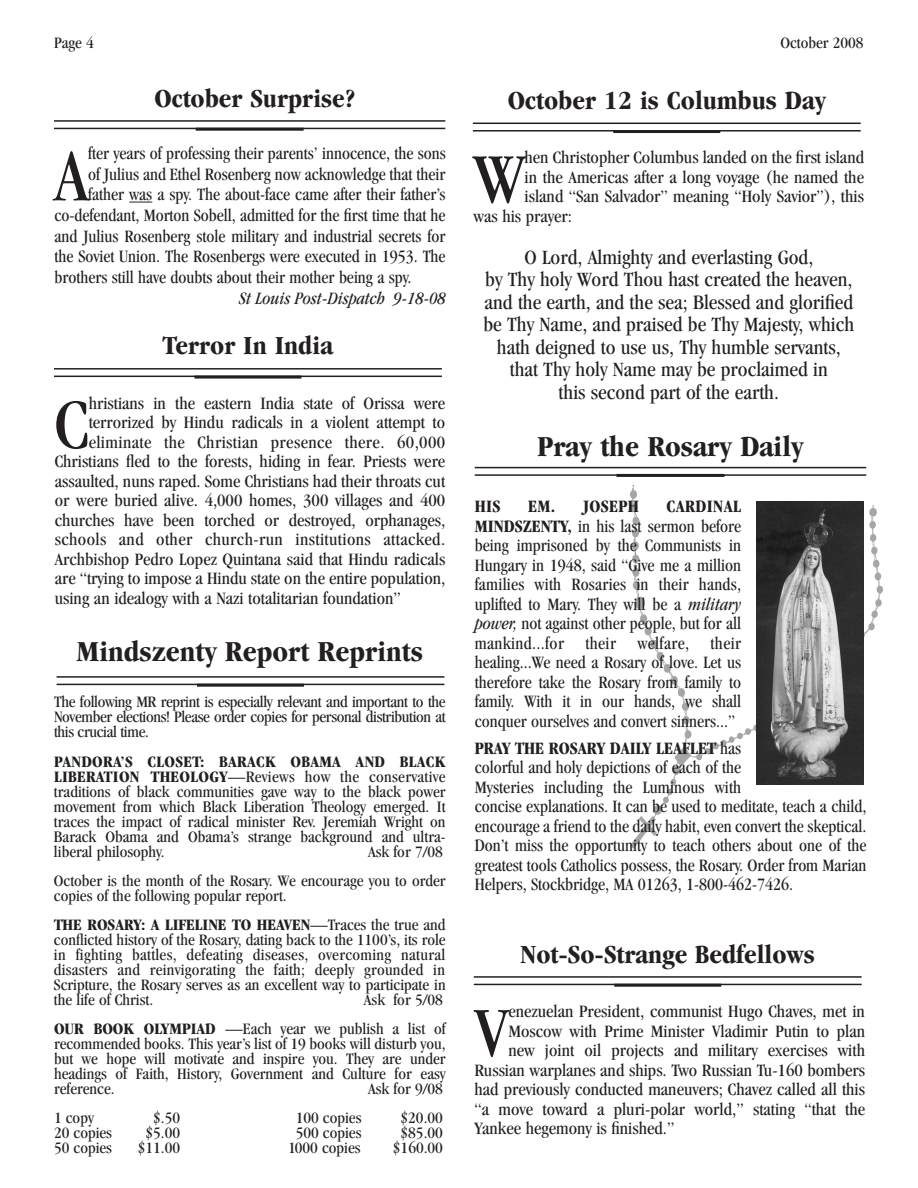
<style>
.page{position:relative;width:918px;height:1188px;background:#fff}
.page>*{position:absolute;margin:0;border:0;box-sizing:border-box;transform-origin:0 0}
.t1{font:condensed 76.5px "Garamond";color:#231f20}
.t2{font:condensed 73.05px "Garamond";color:#231f20;scale:1.05 1}
.t3{font:700 condensed 30px "Garamond";color:#231f20;scale:1.05 1}
.t4{font:700 condensed 27px "Garamond";color:#231f20;scale:1.05 1}
.t5{font:condensed 21px/22.5px "Garamond";color:#231f20;text-align:center;scale:1.05 1}
.t6{font:condensed 18px/19.5px "Garamond";color:#231f20;text-align:justify}
.t7{font:condensed 18px "Garamond";color:#231f20;scale:1.05 1}
.t8{font:condensed 18px "Garamond";letter-spacing:.02em;color:#231f20;scale:1.05 1}
.t9{font:italic condensed 18px "Garamond";color:#231f20}
.t10{font:700 condensed 18px "Garamond";letter-spacing:.02em;color:#231f20}
.t11{font:condensed 16.5px/15px "Garamond";color:#231f20;text-align:justify;scale:1.05 1}
.s1{font-weight:700}
.s2{font-style:italic}
.s3{color:#fff}
</style>
<div class="page">
<svg style="left:129px;top:202px;width:23px;height:1px"></svg>
<hr style="left:54px;top:120px;width:391px;height:2px;background:#231f20">
<hr style="left:54px;top:128px;width:391px;height:1px;background:#231f20">
<hr style="left:196px;top:128px;width:108px;height:3px;background:#231f20">
<hr style="left:473px;top:123px;width:388px;height:1px;background:#231f20">
<hr style="left:473px;top:130px;width:388px;height:2px;background:#231f20">
<hr style="left:613px;top:130px;width:107px;height:3px;background:#231f20">
<hr style="left:57px;top:676px;width:387px;height:2px;background:#231f20">
<hr style="left:57px;top:684px;width:387px;height:1px;background:#231f20">
<hr style="left:197px;top:684px;width:107px;height:3px;background:#231f20">
<hr style="left:474px;top:976px;width:388px;height:2px;background:#231f20">
<hr style="left:474px;top:984px;width:388px;height:1px;background:#231f20">
<hr style="left:614px;top:984px;width:107px;height:3px;background:#231f20">
<hr style="left:54px;top:368px;width:388px;height:2px;background:#231f20">
<hr style="left:54px;top:376px;width:388px;height:1px;background:#231f20">
<hr style="left:194px;top:376px;width:107px;height:3px;background:#231f20">
<img style="left:630px;top:486px;width:253px;height:363px">
<img style="left:756px;top:501px;width:107px;height:283px">
<hr style="left:475px;top:467px;width:391px;height:1px;background:#231f20">
<hr style="left:475px;top:474px;width:391px;height:2px;background:#231f20">
<hr style="left:616px;top:474px;width:108px;height:3px;background:#231f20">
<p class="t11" style="left:54px;top:36px;width:39px">Page 4</p>
<p class="t11" style="left:781px;top:36px;width:81px">October 2008</p>
<h3 class="t4" style="left:154px;top:88px;width:193px">October Surprise?</h3>
<h1 class="t1" style="left:54px;top:147px;width:35px">A</h1>
<h3 class="t4" style="left:508px;top:90px;width:304px">October 12 is Columbus Day</h3>
<p class="t6" style="left:88px;top:145px;width:359px">fter years of professing their parents’ innocence, the sons</p>
<p class="t6" style="left:88px;top:165px;width:359px">of Julius and Ethel Rosenberg now acknowledge that their</p>
<p class="t6" style="left:88px;top:186px;width:359px">father was a spy. The about-face came after their father’s</p>
<p class="t6" style="left:54px;top:207px;width:393px">co-defendant, Morton Sobell, admitted for the first time that he</p>
<p class="t6" style="left:54px;top:228px;width:393px">and Julius Rosenberg stole military and industrial secrets for</p>
<p class="t6" style="left:54px;top:248px;width:393px">the Soviet Union. The Rosenbergs were executed in 1953. The</p>
<p class="t6" style="left:54px;top:269px;width:358px">brothers still have doubts about their mother being a spy.</p>
<p class="t9" style="left:239px;top:291px;width:208px">St Louis Post-Dispatch 9-18-08</p>
<h2 class="t2" style="left:474px;top:151px;width:50px">W</h2>
<p class="t7" style="left:525px;top:151px;width:325px">hen Christopher Columbus landed on the first island</p>
<p class="t7" style="left:525px;top:170px;width:325px">in the Americas after a long voyage (he named the</p>
<p class="t7" style="left:525px;top:190px;width:325px">island “San Salvador” meaning “Holy Savior”), this</p>
<p class="t7" style="left:474px;top:209px;width:95px">was his prayer:</p>
<p class="t5" style="left:483px;top:247px;width:355px">O Lord, Almighty and everlasting God,<br>by Thy holy Word Thou hast created the heaven, and the earth, and the sea; Blessed and glorified be Thy Name, and praised be Thy Majesty, which hath deigned to use us, Thy humble servants, that Thy holy Name may be proclaimed in<br>this second part of the earth.</p>
<h3 class="t4" style="left:163px;top:335px;width:163px">Terror In India</h3>
<h2 class="t2" style="left:55px;top:397px;width:34px">C</h2>
<p class="t7" style="left:89px;top:396px;width:341px">hristians in the eastern India state of Orissa were</p>
<p class="t7" style="left:89px;top:416px;width:341px">terrorized by Hindu radicals in a violent attempt to</p>
<p class="t8" style="left:89px;top:435px;width:341px">eliminate the Christian presence there. 60,000</p>
<p class="t7" style="left:55px;top:455px;width:373px">Christians fled to the forests, hiding in fear. Priests were</p>
<p class="t7" style="left:55px;top:474px;width:373px">assaulted, nuns raped. Some Christians had their throats cut</p>
<p class="t7" style="left:55px;top:494px;width:373px">or were buried alive. 4,000 homes, 300 villages and 400</p>
<p class="t7" style="left:55px;top:513px;width:373px">churches have been torched or destroyed, orphanages,</p>
<p class="t8" style="left:55px;top:533px;width:373px">schools and other church-run institutions attacked.</p>
<p class="t7" style="left:55px;top:552px;width:373px">Archbishop Pedro Lopez Quintana said that Hindu radicals</p>
<p class="t7" style="left:55px;top:572px;width:373px">are “trying to impose a Hindu state on the entire population,</p>
<p class="t7" style="left:55px;top:591px;width:331px">using an idealogy with a Nazi totalitarian foundation”</p>
<h3 class="t3" style="left:538px;top:435px;width:255px">Pray the Rosary Daily</h3>
<p class="t6" style="left:475px;top:498px;width:268px;text-indent:192px"><span class="s1">CARDINAL MINDSZENTY,</span> in his last sermon before being imprisoned by the Communists in Hungary in 1948, said “Give me a million families with Rosaries in their hands, uplifted to Mary. They will be a <span class="s2">military power,</span> not against other people, but for all mankind...for their welfare, their healing...We need a Rosary of love. Let us therefore take the Rosary from family to family. With it in our hands, we shall conquer ourselves and convert sinners...”</p>
<p class="t6" style="left:475px;top:740px;width:393px;text-align:left"><span class="s1">PRAY THE ROSARY DAILY LEAFLET</span> has<br>colorful and holy depictions of each of the<br>Mysteries including the Luminous with<br>concise explanations. It can be used to meditate, teach a child, encourage a friend to the daily habit, even convert the skeptical.<br>Don’t miss the opportunity to teach others about one of the greatest tools Catholics possess, the Rosary. Order from Marian Helpers, Stockbridge, MA 01263, 1-800-462-7426.</p>
<p class="t10" style="left:475px;top:500px;width:27px">HIS</p>
<p class="t10" style="left:528px;top:500px;width:112px">EM. JOSEPH</p>
<h3 class="t3" style="left:77px;top:640px;width:331px">Mindszenty Report Reprints</h3>
<p class="t11" style="left:54px;top:696px;width:375px">The following MR reprint is especially relevant and important to the November elections! Please order copies for personal distribution at this crucial time.</p>
<p class="t11" style="left:54px;top:755px;width:375px"><span class="s1">PANDORA’S CLOSET: BARACK OBAMA AND BLACK LIBERATION THEOLOGY</span>—Reviews how the conservative traditions of black communities gave way to the black power movement from which Black Liberation Theology emerged. It traces the impact of radical minister Rev. Jeremiah Wright on Barack Obama and Obama’s strange background and ultra&shy;liberal philosophy.</p>
<p class="t11" style="left:54px;top:838px;width:375px;line-height:29.1px;text-align:right">Ask for 7/08<br>October is the month of the Rosary. We encourage you to order</p>
<p class="t11" style="left:54px;top:882px;width:374px;line-height:29.1px">copies of the following popular report.<br><span class="s1">THE ROSARY: A LIFELINE TO HEAVEN</span>—Traces the true and</p>
<p class="t11" style="left:54px;top:933px;width:375px">conflicted history of the Rosary, dating back to the 1100’s, its role in fighting battles, defeating diseases, overcoming natural disasters and reinvigorating the faith; deeply grounded in Scripture, the Rosary serves as an excellent way to participate in the life of Christ.</p>
<h3 class="t4" style="left:521px;top:944px;width:282px">Not-So-Strange Bedfellows</h3>
<p class="t11" style="left:54px;top:986px;width:374px;line-height:29.1px;text-align:right">Ask for 5/08<br><span class="s1">OUR BOOK OLYMPIAD</span> —Each year we publish a list of</p>
<p class="t11" style="left:54px;top:1037px;width:375px">recommended books. This year’s list of 19 books will disturb you, but we hope will motivate and inspire you. They are under headings of Faith, History, Government and Culture for easy reference.</p>
<h2 class="t2" style="left:475px;top:1005px;width:34px">V</h2>
<p class="t7" style="left:508px;top:1004px;width:341px">enezuelan President, communist Hugo Chaves, met in</p>
<p class="t7" style="left:508px;top:1024px;width:341px">Moscow with Prime Minister Vladimir Putin to plan</p>
<p class="t7" style="left:508px;top:1043px;width:341px">new joint oil projects and military exercises with</p>
<p class="t7" style="left:475px;top:1063px;width:374px">Russian warplanes and ships. Two Russian Tu-160 bombers</p>
<p class="t7" style="left:475px;top:1082px;width:373px">had previously conducted maneuvers; Chavez called all this</p>
<p class="t7" style="left:475px;top:1102px;width:374px">“a move toward a pluri-polar world,” stating “that the</p>
<p class="t7" style="left:475px;top:1121px;width:192px">Yankee hegemony is finished.”</p>
<p class="t11" style="left:368px;top:1082px;width:73px">Ask for 9/08</p>
<p class="t11" style="left:54px;top:1111px;width:39px">1 copy</p>
<p class="t11" style="left:153px;top:1111px;width:27px">$.50</p>
<p class="t11" style="left:288px;top:1111px;width:71px"><span class="s3">1</span>100 copies</p>
<p class="t11" style="left:401px;top:1111px;width:42px">$20.00</p>
<p class="t11" style="left:54px;top:1126px;width:57px">20 copies</p>
<p class="t11" style="left:146px;top:1126px;width:34px">$5.00</p>
<p class="t11" style="left:288px;top:1126px;width:71px"><span class="s3">1</span>500 copies</p>
<p class="t11" style="left:401px;top:1126px;width:42px">$85.00</p>
<p class="t11" style="left:54px;top:1141px;width:57px">50 copies</p>
<p class="t11" style="left:138px;top:1141px;width:42px">$11.00</p>
<p class="t11" style="left:288px;top:1141px;width:71px">1000 copies</p>
<p class="t11" style="left:393px;top:1141px;width:49px">$160.00</p>
</div>
